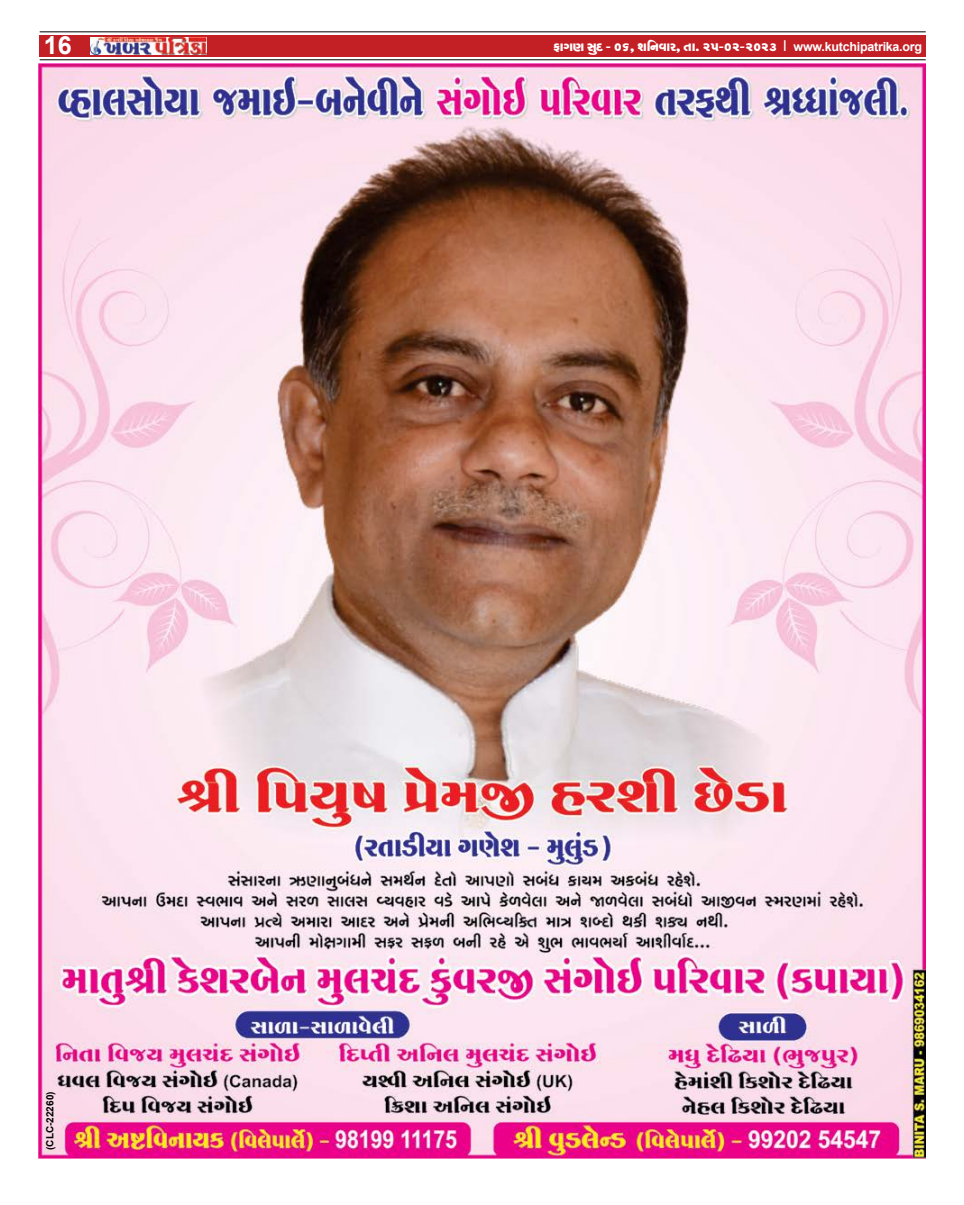
<style>
.page{position:relative;width:964px;height:1205px;background:#fff}
.page>*{position:absolute;margin:0;border:0;box-sizing:border-box;transform-origin:0 0}
.t1{font:700 25px "Arial";color:#fff}
.t2{font:15px "SHREE GUJ7";letter-spacing:-.02em;color:#fff}
.t3{font:700 10px "Arial";color:#000}
.s1{font-family:"Arial"}
.s2{font-family:"Arial";font-weight:700;font-size:12.5px}
</style>
<div class="page">
<div style="left:40px;top:35px;width:886px;height:22px;background:#c22025"></div>
<hr style="left:40px;top:59px;width:886px;height:1px;background:#000">
<hr style="left:40px;top:31px;width:886px;height:1px;background:#000">
<img style="left:90px;top:37px;width:116px;height:17px">
<img style="left:39px;top:63px;width:886px;height:1095px">
<h1 class="t1" style="left:44px;top:28px;width:29px">16</h1>
<p class="t2" style="left:554px;top:39px;width:370px">apNZ kyv$ - 06, ir“hpf, sp. 25-02-2023 <span class="s1">I</span> <span class="s2">www.kutchipatrika.org</span></p>
<p class="t3" style="left:43px;top:1150px;width:60px;rotate:-90deg">(CLC-22260)</p>
</div>
